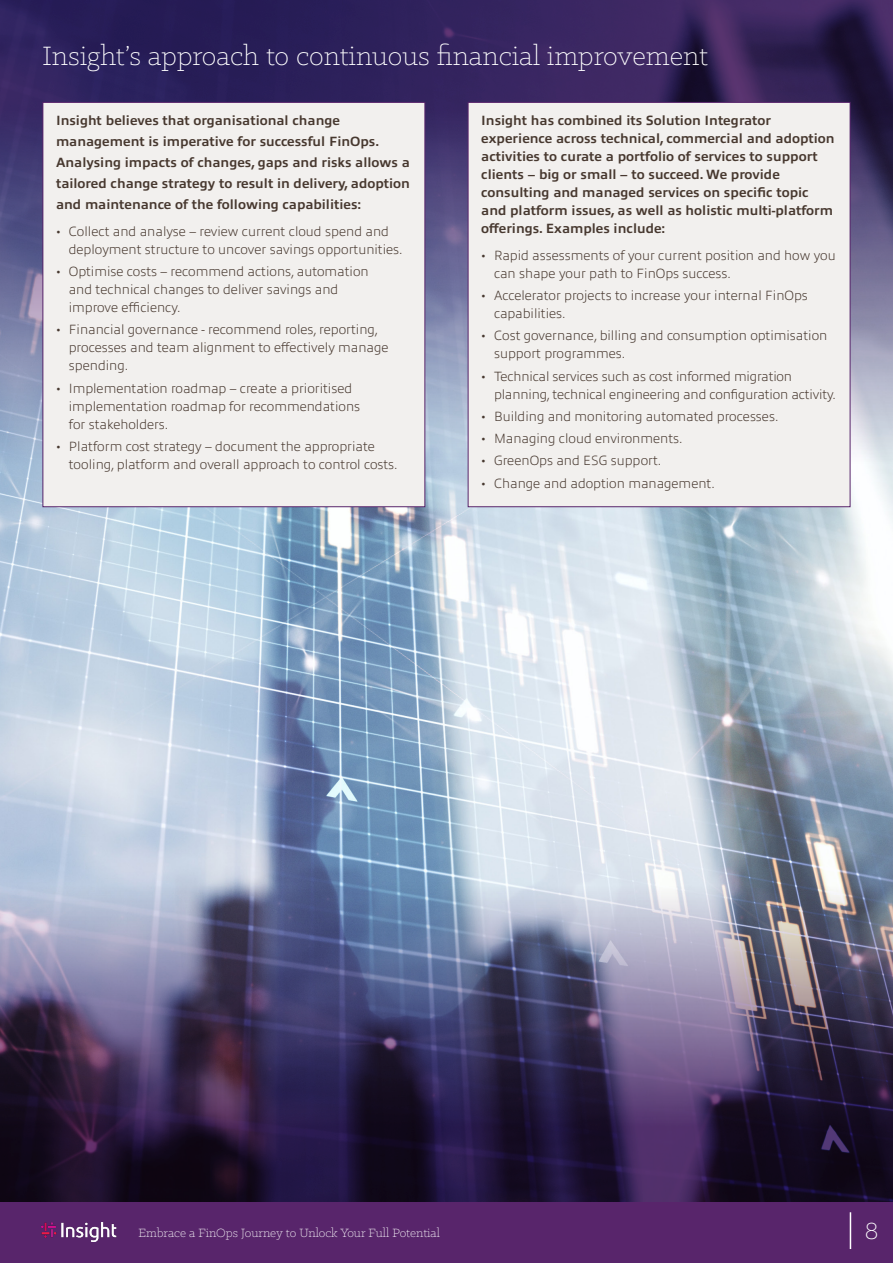
<style>
.page{position:relative;width:893px;height:1263px;background:#fff}
.page>*{position:absolute;margin:0;border:0;box-sizing:border-box;transform-origin:0 0}
.t1{font:300 30px "Klinic Slab";color:#fff}
.t2{font:300 27px "Klinic Slab";color:#fff}
.t3{font:200 13.5px/18px "Allumi Pro";color:#47382f}
.t4{font:700 13.5px/18px "Allumi Pro";color:#47382f}
.t5{font:300 13.5px "Klinic Slab";color:#fff}
.s1{font-family:"Klinic Slab";font-weight:400}
</style>
<div class="page">
<div style="left:0;top:1201px;width:893px;height:62px;background:#58256b"></div>
<img style="left:41px;top:1222px;width:76px;height:19px">
<hr style="left:850px;top:1212px;width:1px;height:37px;background:#fff">
<img style="left:0;top:507px;width:893px;height:349px">
<img style="left:0;top:856px;width:893px;height:345px">
<svg style="left:0;top:0;width:893px;height:507px;background:#4c4374"></svg>
<div style="left:43px;top:102px;width:382px;height:405px;background:#f2f0ee"></div>
<div style="left:43px;top:102px;width:382px;height:405px;border:1px solid #58256b"></div>
<div style="left:468px;top:102px;width:382px;height:405px;background:#f2f0ee"></div>
<div style="left:468px;top:102px;width:382px;height:405px;border:1px solid #58256b"></div>
<h1 class="t1" style="left:43px;top:37px;width:667px">Insight’s approach to continuous financial improvement</h1>
<p class="t4" style="left:56px;top:109px;width:355px;line-height:21px">Insight believes that organisational change management is imperative for successful FinOps.<br>Analysing impacts of changes, gaps and risks allows a tailored change strategy to result in delivery, adoption and maintenance of the following capabilities:</p>
<p class="t3" style="left:69px;top:221px;width:335px;text-indent:-13px"><span class="s1">•</span> Collect and analyse – review current cloud spend and deployment structure to uncover savings opportunities.</p>
<p class="t3" style="left:69px;top:261px;width:301px;text-indent:-13px"><span class="s1">•</span> Optimise costs – recommend actions, automation and technical changes to deliver savings and improve efficiency.</p>
<p class="t3" style="left:69px;top:320px;width:321px;text-indent:-13px"><span class="s1">•</span> Financial governance - recommend roles, reporting, processes and team alignment to effectively manage spending.</p>
<p class="t3" style="left:69px;top:378px;width:293px;text-indent:-13px"><span class="s1">•</span> Implementation roadmap – create a prioritised implementation roadmap for recommendations for stakeholders.</p>
<p class="t3" style="left:69px;top:436px;width:330px;text-indent:-13px"><span class="s1">•</span> Platform cost strategy – document the appropriate tooling, platform and overall approach to control costs.</p>
<p class="t4" style="left:481px;top:111px;width:355px">Insight has combined its Solution Integrator experience across technical, commercial and adoption activities to curate a portfolio of services to support clients – big or small – to succeed. We provide consulting and managed services on specific topic and platform issues, as well as holistic multi-platform offerings. Examples include:</p>
<p class="t3" style="left:494px;top:245px;width:343px;text-indent:-13px"><span class="s1">•</span> Rapid assessments of your current position and how you can shape your path to FinOps success.</p>
<p class="t3" style="left:494px;top:285px;width:315px;text-indent:-13px"><span class="s1">•</span> Accelerator projects to increase your internal FinOps capabilities.</p>
<p class="t3" style="left:494px;top:326px;width:335px;text-indent:-13px"><span class="s1">•</span> Cost governance, billing and consumption optimisation support programmes.</p>
<p class="t3" style="left:494px;top:366px;width:343px;text-indent:-13px"><span class="s1">•</span> Technical services such as cost informed migration planning, technical engineering and configuration activity.</p>
<p class="t3" style="left:481px;top:406px;width:299px"><span class="s1">•</span> Building and monitoring automated processes.</p>
<p class="t3" style="left:481px;top:428px;width:203px"><span class="s1">•</span> Managing cloud environments.</p>
<p class="t3" style="left:481px;top:451px;width:181px"><span class="s1">•</span> GreenOps and ESG support.</p>
<p class="t3" style="left:481px;top:473px;width:235px"><span class="s1">•</span> Change and adoption management.</p>
<p class="t5" style="left:139px;top:1224px;width:303px">Embrace a FinOps Journey to Unlock Your Full Potential</p>
<h2 class="t2" style="left:865px;top:1214px;width:15px">8</h2>
</div>
